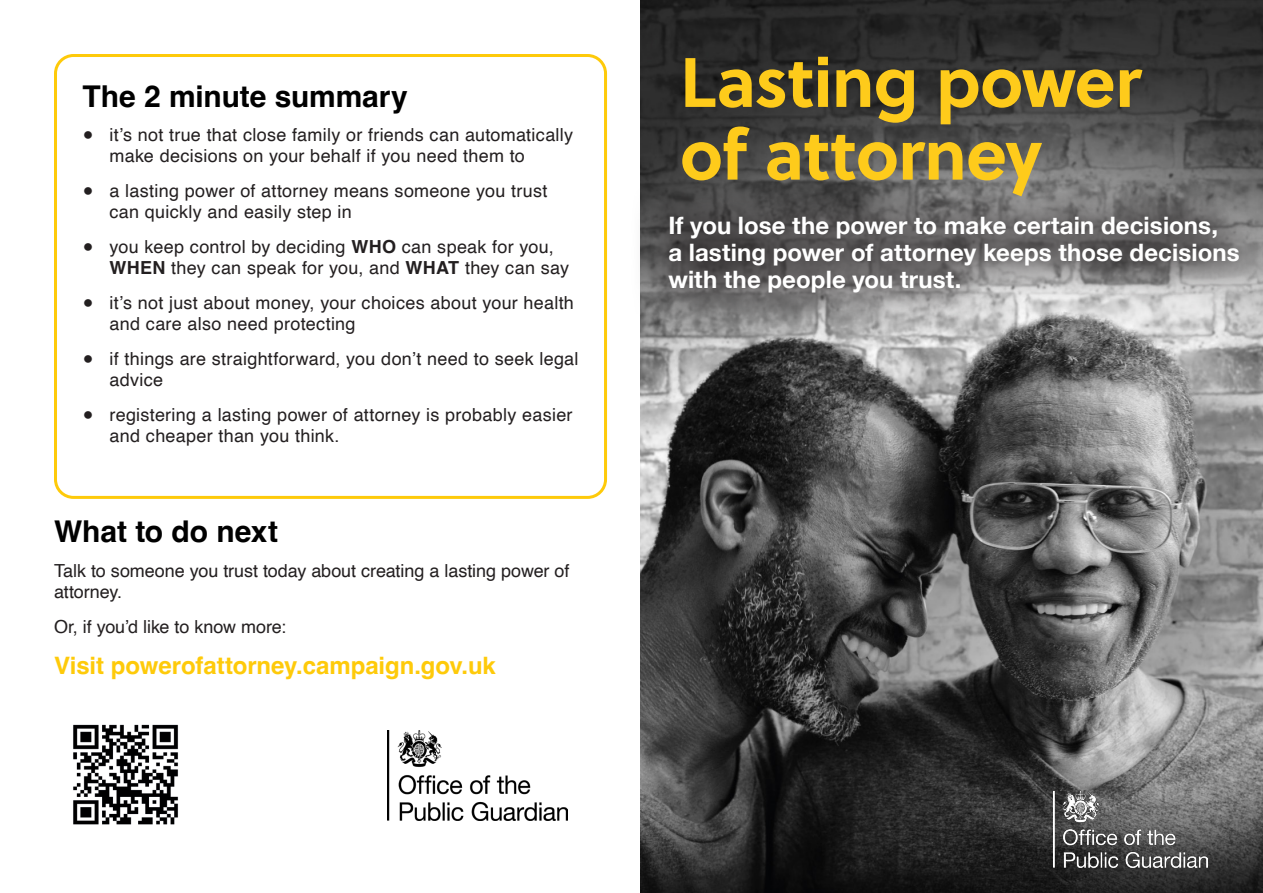
<style>
.page{position:relative;width:1263px;height:893px;background:#fff}
.page>*{position:absolute;margin:0;border:0;box-sizing:border-box;transform-origin:0 0}
.t1{font:700 69.75px/72.8px "Soleil";letter-spacing:-.015em;color:#fecb1b}
.t2{font:700 30px "Helvetica";letter-spacing:-.005em;color:#000}
.t3{font:700 24px/27px "Helvetica Neue";letter-spacing:.005em;color:#fff}
.t4{font:700 24px "Helvetica";letter-spacing:-.005em;color:#feca0a}
.t5{font:18px/21.6px "Helvetica";letter-spacing:.015em;color:#231f20}
.t6{font:18px/21.6px "Helvetica";letter-spacing:-.005em;color:#231f20}
.s1{font-family:"Helvetica Neue"}
.s2{font-weight:700}
</style>
<div class="page">
<img style="left:640px;top:0;width:623px;height:893px">
<svg style="left:640px;top:179px;width:623px;height:150px"></svg>
<img style="left:1054px;top:791px;width:154px;height:77px">
<div style="left:54px;top:54px;width:553px;height:445px;border:3px solid #feca0a;border-radius:18px"></div>
<img style="left:387px;top:731px;width:181px;height:89px">
<img style="left:73px;top:724px;width:105px;height:101px">
<p class="t2" style="left:83px;top:78px;width:327px">The 2 minute summary</p>
<p class="t5" style="left:110px;top:124px;width:465px;text-indent:-27px"><span class="s1">●</span> it’s not true that close family or friends can automatically make decisions on your behalf if you need them to</p>
<p class="t5" style="left:110px;top:180px;width:439px;text-indent:-27px"><span class="s1">●</span> a lasting power of attorney means someone you trust can quickly and easily step in</p>
<p class="t5" style="left:110px;top:236px;width:461px;text-indent:-27px"><span class="s1">●</span> you keep control by deciding <span class="s2">WHO</span> can speak for you,<br><span class="s2">WHEN</span> they can speak for you, and <span class="s2">WHAT</span> they can say</p>
<p class="t5" style="left:110px;top:292px;width:466px;text-indent:-27px"><span class="s1">●</span> it’s not just about money, your choices about your health and care also need protecting</p>
<p class="t5" style="left:110px;top:348px;width:470px;text-indent:-27px"><span class="s1">●</span> if things are straightforward, you don’t need to seek legal advice</p>
<p class="t5" style="left:110px;top:404px;width:465px;text-indent:-27px"><span class="s1">●</span> registering a lasting power of attorney is probably easier and cheaper than you think.</p>
<p class="t2" style="left:54px;top:514px;width:226px">What to do next</p>
<p class="t6" style="left:54px;top:560px;width:517px">Talk to someone you trust today about creating a lasting power of attorney.</p>
<p class="t6" style="left:54px;top:616px;width:234px">Or, if you’d like to know more:</p>
<p class="t4" style="left:54px;top:651px;width:443px">Visit powerofattorney.campaign.gov.uk</p>
<p class="t1" style="left:680px;top:42px;width:463px">Lasting power of attorney</p>
<p class="t3" style="left:668px;top:213px;width:551px">If you lose the power to make certain decisions,</p>
<p class="t3" style="left:668px;top:240px;width:573px">a lasting power of attorney keeps those decisions with the people you trust.</p>
</div>
